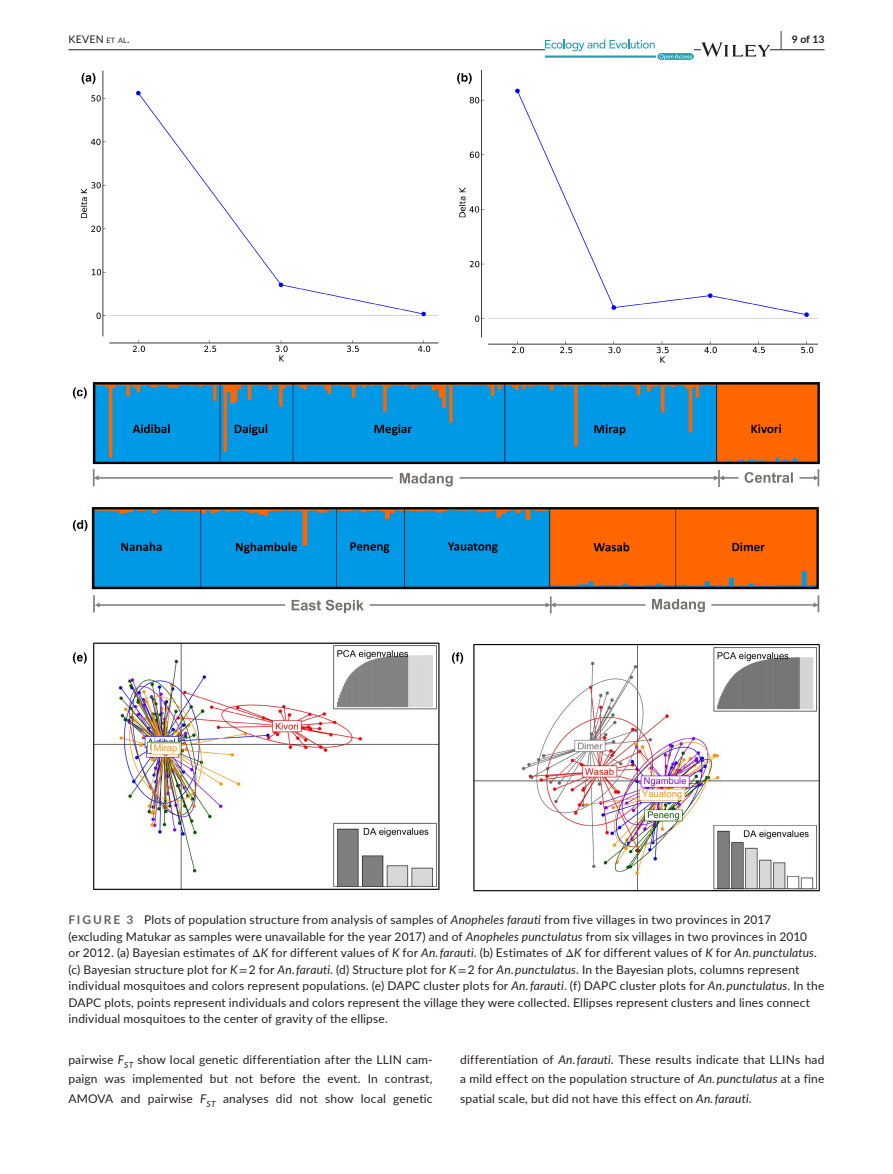
<style>
.page{position:relative;width:893px;height:1174px;background:#fff}
.page>*{position:absolute;margin:0;border:0;box-sizing:border-box;transform-origin:0 0}
.t1{font:12px/16.5px "Lato";letter-spacing:.015em;color:#231f20;text-align:justify}
.t2{font:10.5px "Lato";letter-spacing:.025em;color:#231f20}
.t3{font:700 10.5px "Lato";color:#231f20}
.s1{font-size:7.35px}
.s2{font-size:19.5px}
.s3{font-weight:700;color:#636366}
.s4{font-style:italic}
.s5{font-family:"STIX"}
</style>
<div class="page">
<hr style="left:68px;top:49px;width:756px;height:1px;background:#231f20">
<svg style="left:545px;top:39px;width:149px;height:21px"></svg>
<svg style="left:701px;top:42px;width:69px;height:15px"></svg>
<img style="left:72px;top:70px;width:748px;height:822px">
<p class="t2" style="left:68px;top:31px;width:63px">KEVEN <span class="s1">et al</span>.</p>
<p class="t3" style="left:780px;top:31px;width:46px"><span class="s2">|</span> 9 of 13</p>
<p class="t1" style="left:68px;top:911px;width:757px;text-align:left"><span class="s3">FIGURE 3</span> Plots of population structure from analysis of samples of <span class="s4">Anopheles farauti</span> from five villages in two provinces in 2017 (excluding Matukar as samples were unavailable for the year 2017) and of <span class="s4">Anopheles punctulatus</span> from six villages in two provinces in 2010<br>or 2012. (a) Bayesian estimates of <span class="s5">Δ</span><span class="s4">K</span> for different values of <span class="s4">K</span> for <span class="s4">An. farauti</span>. (b) Estimates of <span class="s5">Δ</span><span class="s4">K</span> for different values of <span class="s4">K</span> for <span class="s4">An. punctulatus</span>. (c) Bayesian structure plot for <span class="s4">K</span><span class="s5">=</span> 2 for <span class="s4">An. farauti</span>. (d) Structure plot for <span class="s4">K</span><span class="s5">=</span> 2 for <span class="s4">An. punctulatus</span>. In the Bayesian plots, columns represent individual mosquitoes and colors represent populations. (e) DAPC cluster plots for <span class="s4">An. farauti</span>. (f) DAPC cluster plots for <span class="s4">An. punctulatus</span>. In the DAPC plots, points represent individuals and colors represent the village they were collected. Ellipses represent clusters and lines connect individual mosquitoes to the center of gravity of the ellipse.</p>
<p class="t1" style="left:68px;top:1049px;width:366px;line-height:19.5px">pairwise <span class="s4">F</span><sub>ST</sub> show local genetic differentiation after the LLIN cam&shy;paign was implemented but not before the event. In contrast, AMOVA and pairwise <span class="s4">F</span><sub>ST</sub> analyses did not show local genetic</p>
<p class="t1" style="left:460px;top:1049px;width:366px;line-height:19.5px">differentiation of <span class="s4">An. farauti</span>. These results indicate that LLINs had a mild effect on the population structure of <span class="s4">An. punctulatus</span> at a fine spatial scale, but did not have this effect on <span class="s4">An. farauti</span>.</p>
</div>
